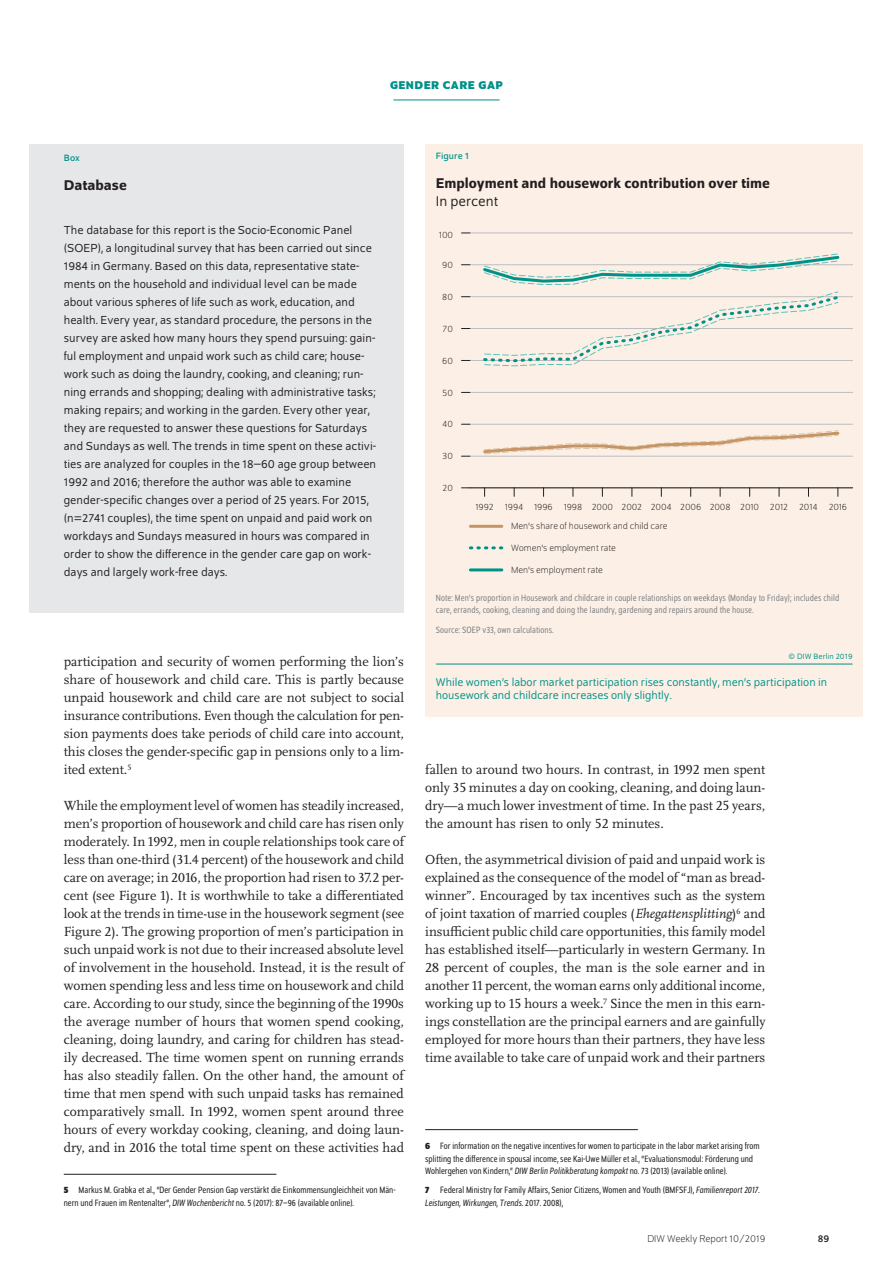
<style>
.page{position:relative;width:893px;height:1263px;background:#fff}
.page>*{position:absolute;margin:0;border:0;box-sizing:border-box;transform-origin:0 0}
.t1{font:500 15px "Schumpeter";color:#231f20}
.t2{font:15px "Schumpeter Blond";color:#231f20}
.t3{font:13.8px/18px "Scala Pro";color:#231f20;text-align:justify}
.t4{font:12.3px/18px "Schumpeter Blond";letter-spacing:.005em;color:#231f20}
.t5{font:12px/13.5px "Schumpeter Blond";color:#009188}
.t6{font:700 12px "Schumpeter";color:#009188}
.t7{font:300 10.5px "Schumpeter";color:#231f20}
.t8{font:10.5px "Schumpeter";color:#231f20}
.t9{font:semi-condensed 9.75px/12.8px "Schumpeter Blond";color:#231f20}
.t10{font:semi-condensed 9.75px/12px "Schumpeter Blond";letter-spacing:.01em;color:#808285}
.t11{font:300 9.75px "Schumpeter";color:#231f20}
.t12{font:9.75px "Schumpeter";letter-spacing:.01em;color:#009188}
.t13{font:8.25px "Schumpeter Blond";letter-spacing:.01em;color:#009188}
.s1{font-family:"Schumpeter";font-weight:700}
.s2{font-style:italic}
</style>
<div class="page">
<hr style="left:393px;top:100px;width:107px;height:1px;background:#009188">
<hr style="left:64px;top:1174px;width:212px;height:1px;background:#231f20">
<hr style="left:425px;top:1129px;width:213px;height:1px;background:#231f20">
<div style="left:30px;top:144px;width:374px;height:468px;background:#e6e7e9"></div>
<div style="left:425px;top:144px;width:438px;height:572px;background:#fcf0e6"></div>
<hr style="left:470px;top:456px;width:383px;height:1px;background:#bcbdc0">
<hr style="left:470px;top:424px;width:383px;height:1px;background:#bcbdc0">
<hr style="left:470px;top:392px;width:383px;height:1px;background:#bcbdc0">
<hr style="left:470px;top:360px;width:383px;height:1px;background:#bcbdc0">
<hr style="left:470px;top:328px;width:383px;height:1px;background:#bcbdc0">
<hr style="left:470px;top:296px;width:383px;height:1px;background:#bcbdc0">
<hr style="left:470px;top:264px;width:383px;height:1px;background:#bcbdc0">
<hr style="left:470px;top:233px;width:383px;height:1px;background:#bcbdc0">
<hr style="left:470px;top:488px;width:383px;height:1px;background:#231f20">
<svg style="left:481px;top:253px;width:360px;height:32px"></svg>
<svg style="left:481px;top:291px;width:361px;height:76px"></svg>
<svg style="left:483px;top:430px;width:357px;height:25px"></svg>
<hr style="left:470px;top:525px;width:32px;height:3px;background:#c59565">
<hr style="left:470px;top:568px;width:32px;height:3px;background:#009188">
<svg style="left:469px;top:546px;width:33px;height:3px"></svg>
<hr style="left:436px;top:664px;width:417px;height:1px;background:#009188">
<p class="t6" style="left:390px;top:79px;width:18px">GENDER</p>
<p class="t6" style="left:443px;top:79px;width:17px">CARE</p>
<p class="t6" style="left:479px;top:79px;width:18px">GAP</p>
<p class="t12" style="left:64px;top:154px;width:18px">Box</p>
<p class="t1" style="left:64px;top:177px;width:65px">Database</p>
<p class="t4" style="left:64px;top:221px;width:314px">The database for this report is the Socio-Economic Panel (SOEP), a longitudinal survey that has been carried out since 1984 in Germany. Based on this data, representative state&shy;ments on the household and individual level can be made about various spheres of life such as work, education, and health. Every year, as standard procedure, the persons in the survey are asked how many hours they spend pursuing: gain&shy;ful employment and unpaid work such as child care; house&shy;work such as doing the laundry, cooking, and cleaning; run&shy;ning errands and shopping; dealing with administrative tasks; making repairs; and working in the garden. Every other year, they are requested to answer these questions for Saturdays and Sundays as well. The trends in time spent on these activi&shy;ties are analyzed for couples in the 18–60 age group between 1992 and 2016; therefore the author was able to examine gender-specific changes over a period of 25 years. For 2015, (n=2741 couples), the time spent on unpaid and paid work on workdays and Sundays measured in hours was compared in order to show the difference in the gender care gap on work&shy;days and largely work-free days.</p>
<p class="t12" style="left:436px;top:151px;width:35px">Figure 1</p>
<p class="t1" style="left:436px;top:175px;width:336px">Employment and housework contribution over time</p>
<p class="t2" style="left:436px;top:194px;width:64px">In percent</p>
<p class="t11" style="left:439px;top:230px;width:16px">100</p>
<p class="t11" style="left:442px;top:260px;width:12px">90</p>
<p class="t11" style="left:442px;top:292px;width:12px">80</p>
<p class="t11" style="left:442px;top:324px;width:12px">70</p>
<p class="t11" style="left:442px;top:356px;width:12px">60</p>
<p class="t11" style="left:442px;top:388px;width:12px">50</p>
<p class="t11" style="left:442px;top:420px;width:12px">40</p>
<p class="t11" style="left:442px;top:451px;width:12px">30</p>
<p class="t11" style="left:443px;top:483px;width:12px">20</p>
<p class="t11" style="left:476px;top:503px;width:373px">1992 1994 1996 1998 2000 2002 2004 2006 2008 2010 2012 2014 2016</p>
<p class="t11" style="left:511px;top:521px;width:158px">Men's share of housework and child care</p>
<p class="t11" style="left:511px;top:543px;width:106px">Women's employment rate</p>
<p class="t11" style="left:511px;top:565px;width:93px">Men's employment rate</p>
<p class="t3" style="left:64px;top:652px;width:342px">participation and security of women performing the lion’s share of housework and child care. This is partly because unpaid housework and child care are not subject to social insurance contributions. Even though the calculation for pen&shy;sion payments does take periods of child care into account, this closes the gender-specific gap in pensions only to a lim&shy;ited extent.<sup>5</sup></p>
<p class="t3" style="left:64px;top:796px;width:342px">While the employment level of women has steadily increased, men’s proportion of housework and child care has risen only moderately. In 1992, men in couple relationships took care of less than one-third (31.4 percent) of the housework and child care on average; in 2016, the proportion had risen to 37.2 per&shy;cent (see Figure 1). It is worthwhile to take a differentiated look at the trends in time-use in the housework segment (see Figure 2). The growing proportion of men’s participation in such unpaid work is not due to their increased absolute level of involvement in the household. Instead, it is the result of women spending less and less time on housework and child care. According to our study, since the beginning of the 1990s the average number of hours that women spend cooking, cleaning, doing laundry, and caring for children has stead&shy;ily decreased. The time women spent on running errands has also steadily fallen. On the other hand, the amount of time that men spend with such unpaid tasks has remained comparatively small. In 1992, women spent around three hours of every workday cooking, cleaning, and doing laun&shy;dry, and in 2016 the total time spent on these activities had</p>
<p class="t9" style="left:64px;top:1184px;width:333px"><span class="s1">5</span> Markus M. Grabka et al., “Der Gender Pension Gap verstärkt die Einkommensungleichheit von Män&shy;nern und Frauen im Rentenalter”, <span class="s2">DIW Wochenbericht</span> no. 5 (2017): 87–96 (available online).</p>
<p class="t10" style="left:436px;top:592px;width:405px">Note: Men’s proportion in Housework and childcare in couple relationships on weekdays (Monday to Friday); includes child care, errands, cooking, cleaning and doing the laundry, gardening and repairs around the house.</p>
<p class="t10" style="left:436px;top:624px;width:119px">Source: SOEP v33, own calculations.</p>
<p class="t13" style="left:788px;top:653px;width:66px">© DIW Berlin 2019</p>
<p class="t5" style="left:436px;top:675px;width:393px">While women’s labor market participation rises constantly, men’s participation in housework and childcare increases only slightly.</p>
<p class="t3" style="left:425px;top:760px;width:342px">fallen to around two hours. In contrast, in 1992 men spent only 35 minutes a day on cooking, cleaning, and doing laun&shy;dry—a much lower investment of time. In the past 25 years, the amount has risen to only 52 minutes.</p>
<p class="t3" style="left:425px;top:850px;width:342px">Often, the asymmetrical division of paid and unpaid work is explained as the consequence of the model of “man as bread&shy;winner”. Encouraged by tax incentives such as the system of joint taxation of married couples (<span class="s2">Ehegattensplitting</span>)<sup>6</sup> and insufficient public child care opportunities, this family model has established itself—particularly in western Germany. In 28 percent of couples, the man is the sole earner and in another 11 percent, the woman earns only additional income, working up to 15 hours a week.<sup>7</sup> Since the men in this earn&shy;ings constellation are the principal earners and are gainfully employed for more hours than their partners, they have less time available to take care of unpaid work and their partners</p>
<p class="t9" style="left:425px;top:1139px;width:336px"><span class="s1">6</span> For information on the negative incentives for women to participate in the labor market arising from splitting the difference in spousal income, see Kai-Uwe Müller et al., “Evaluationsmodul: Förderung und<br>Wohlergehen von Kindern,” <span class="s2">DIW Berlin Politikberatung kompakt</span> no. 73 (2013) (available online).</p>
<p class="t9" style="left:425px;top:1184px;width:336px"><span class="s1">7</span> Federal Ministry for Family Affairs, Senior Citizens, Women and Youth (BMFSFJ), <span class="s2">Familienreport 2017.<br>Leistungen, Wirkungen, Trends.</span> 2017. 2008),</p>
<p class="t7" style="left:647px;top:1234px;width:120px">DIW Weekly Report 10/2019</p>
<p class="t8" style="left:818px;top:1233px;width:13px">89</p>
</div>
